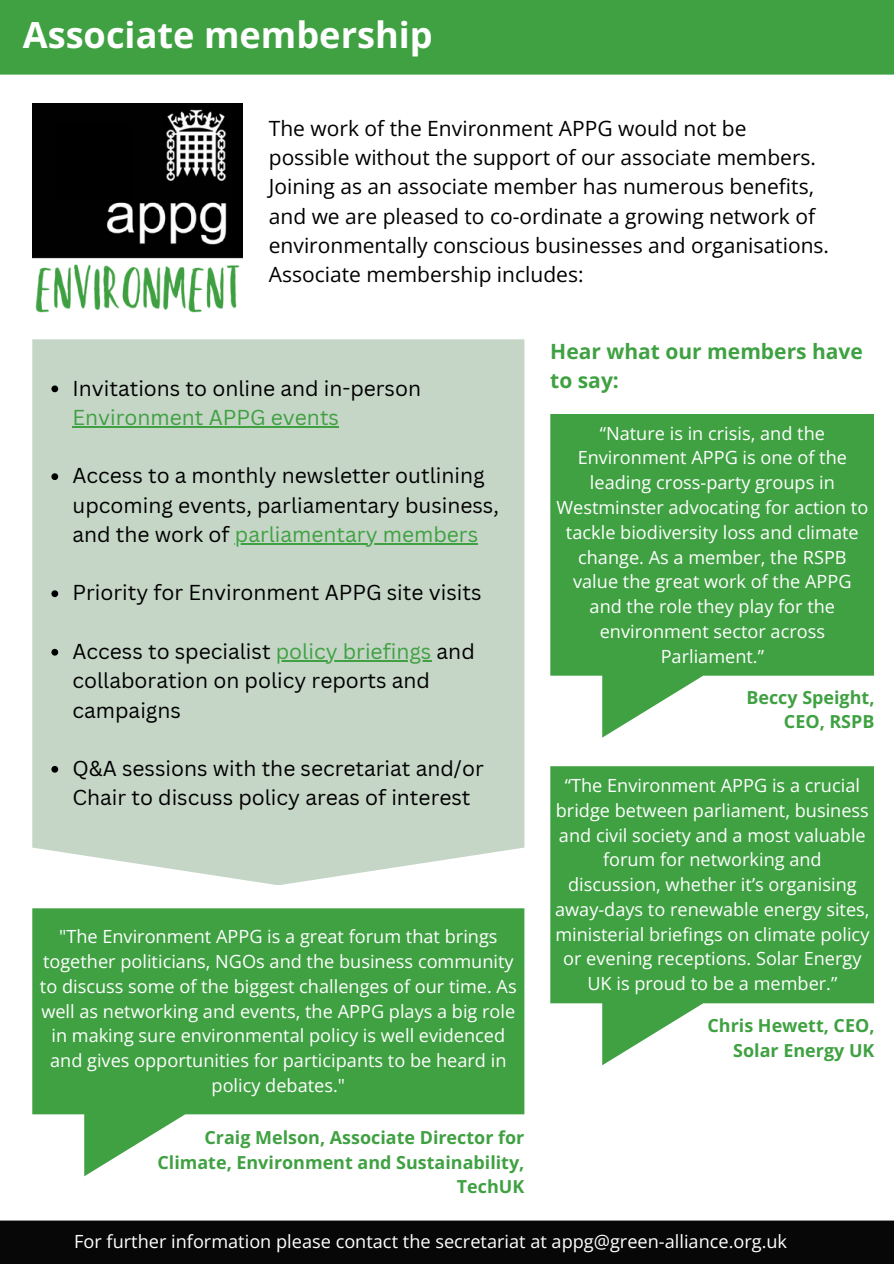
<style>
.page{position:relative;width:894px;height:1264px;background:#fff}
.page>*{position:absolute;margin:0;border:0;box-sizing:border-box;transform-origin:0 0}
.t1{font:700 36.15px "Open Sans";color:#fff}
.t2{font:21px/29.2px "Canva Sans";color:#000}
.t3{font:21px/29.2px "Open Sans";color:#000}
.t4{font:700 21px/29.2px "Open Sans";color:#3fa142}
.t5{font:21px "Canva Sans";color:#3fa142}
.t6{font:18.15px/24.8px "Open Sans";color:#fff;text-align:center}
.t7{font:700 18px/24.8px "Open Sans";color:#3fa142;text-align:right}
.s1{color:#3fa142}
</style>
<div class="page">
<div style="left:0;top:1220px;width:893px;height:43px;background:#070707"></div>
<div style="left:0;top:0;width:893px;height:75px;background:#3fa142"></div>
<img style="left:32px;top:103px;width:211px;height:210px">
<div style="left:32px;top:339px;width:492px;height:546px;background:#c5d5c6"></div>
<svg style="left:51px;top:385px;width:7px;height:7px"></svg>
<hr style="left:72px;top:426px;width:267px;height:1px;background:#3fa142">
<svg style="left:51px;top:473px;width:7px;height:7px"></svg>
<hr style="left:235px;top:543px;width:243px;height:1px;background:#3fa142">
<svg style="left:51px;top:590px;width:7px;height:7px"></svg>
<svg style="left:51px;top:649px;width:7px;height:6px"></svg>
<hr style="left:276px;top:660px;width:155px;height:1px;background:#3fa142">
<svg style="left:51px;top:766px;width:7px;height:6px"></svg>
<svg style="left:550px;top:414px;width:324px;height:323px;fill:#3fa142"></svg>
<svg style="left:550px;top:766px;width:323px;height:299px;fill:#3fa142"></svg>
<svg style="left:32px;top:908px;width:492px;height:268px;fill:#3fa142"></svg>
<h1 class="t1" style="left:23px;top:9px;width:411px">Associate membership</h1>
<p class="t3" style="left:269px;top:113px;width:561px">The work of the Environment APPG would not be possible without the support of our associate members.<br>Joining as an associate member has numerous benefits, and we are pleased to co-ordinate a growing network of environmentally conscious businesses and organisations.<br>Associate membership includes:</p>
<p class="t2" style="left:72px;top:373px;width:350px">Invitations to online and in-person</p>
<p class="t5" style="left:72px;top:402px;width:268px">Environment APPG events</p>
<p class="t2" style="left:72px;top:460px;width:428px">Access to a monthly newsletter outlining upcoming events, parliamentary business, and the work of <span class="s1">parliamentary members</span></p>
<p class="t2" style="left:72px;top:577px;width:410px">Priority for Environment APPG site visits</p>
<p class="t2" style="left:72px;top:636px;width:404px">Access to specialist <span class="s1">policy briefings</span> and collaboration on policy reports and campaigns</p>
<p class="t2" style="left:72px;top:753px;width:412px">Q&amp;A sessions with the secretariat and/or<br>Chair to discuss policy areas of interest</p>
<p class="t6" style="left:40px;top:923px;width:478px">"The Environment APPG is a great forum that brings together politicians, NGOs and the business community to discuss some of the biggest challenges of our time. As well as networking and events, the APPG plays a big role in making sure environmental policy is well evidenced and gives opportunities for participants to be heard in policy debates."</p>
<p class="t7" style="left:157px;top:1124px;width:368px">Craig Melson, Associate Director for<br>Climate, Environment and Sustainability,<br>TechUK</p>
<p class="t4" style="left:550px;top:336px;width:314px">Hear what our members have to say:</p>
<p class="t6" style="left:556px;top:420px;width:313px">“Nature is in crisis, and the<br>Environment APPG is one of the leading cross-party groups in<br>Westminster advocating for action to tackle biodiversity loss and climate change. As a member, the RSPB value the great work of the APPG and the role they play for the environment sector across<br>Parliament.”</p>
<p class="t7" style="left:746px;top:684px;width:130px">Beccy Speight,<br>CEO, RSPB</p>
<p class="t6" style="left:555px;top:772px;width:316px">“The Environment APPG is a crucial bridge between parliament, business and civil society and a most valuable forum for networking and discussion, whether it’s organising away-days to renewable energy sites, ministerial briefings on climate policy or evening receptions. Solar Energy UK is proud to be a member.”</p>
<p class="t7" style="left:707px;top:1012px;width:168px">Chris Hewett, CEO,<br>Solar Energy UK</p>
<p class="t6" style="left:74px;top:1228px;width:714px">For further information please contact the secretariat at appg@green-alliance.org.uk</p>
</div>
